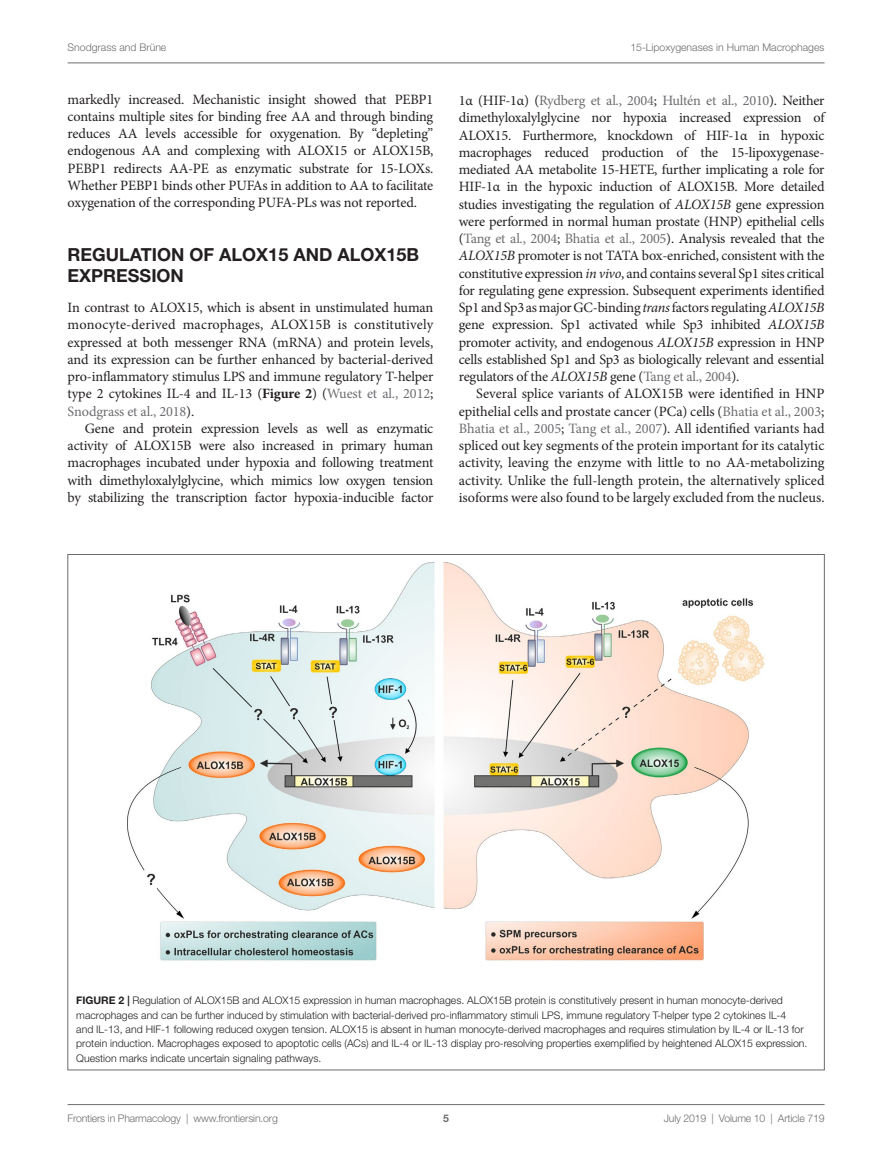
<style>
.page{position:relative;width:893px;height:1170px;background:#fff}
.page>*{position:absolute;margin:0;border:0;box-sizing:border-box;transform-origin:0 0}
._1{font:700 18px/21px "Helvetica Neue LT Std";color:#231f20}
.T{font:14.25px/17.2px "Minion Pro";letter-spacing:-.015em;color:#231f20;text-align:justify}
.T1{font:14.25px/17.2px "Minion Pro";letter-spacing:-.01em;color:#231f20;text-align:justify}
.FC{font:300 10.5px/14.2px "Helvetica Neue LT Std";color:#231f20}
.t1{font:300 10.5px "Helvetica Neue LT Std";letter-spacing:-.015em;color:#6c6d70}
.t2{font:700 10.5px "Helvetica Neue LT Std";color:#6c6d70}
.s1{font-weight:700}
.s2{color:#6c6d70}
.s3{font-style:italic}
</style>
<div class="page">
<hr style="left:68px;top:63px;width:756px;height:1px;background:#6c6d70">
<hr style="left:68px;top:1104px;width:756px;height:1px;background:#6c6d70">
<img style="left:127px;top:563px;width:638px;height:398px">
<p class="t1" style="left:68px;top:41px;width:100px">Snodgrass and Brüne</p>
<p class="t1" style="left:630px;top:41px;width:196px">15-Lipoxygenases in Human Macrophages</p>
<p class="T" style="left:68px;top:90px;width:367px">markedly increased. Mechanistic insight showed that PEBP1 contains multiple sites for binding free AA and through binding reduces AA levels accessible for oxygenation. By “depleting” endogenous AA and complexing with ALOX15 or ALOX15B, PEBP1 redirects AA-PE as enzymatic substrate for 15-LOXs.<br>Whether PEBP1 binds other PUFAs in addition to AA to facilitate oxygenation of the corresponding PUFA-PLs was not reported.</p>
<p class="_1" style="left:68px;top:244px;width:353px">REGULATION OF ALOX15 AND ALOX15B<br>EXPRESSION</p>
<p class="T1" style="left:68px;top:299px;width:367px">In contrast to ALOX15, which is absent in unstimulated human monocyte-derived macrophages, ALOX15B is constitutively expressed at both messenger RNA (mRNA) and protein levels, and its expression can be further enhanced by bacterial-derived pro-inflammatory stimulus LPS and immune regulatory T-helper type 2 cytokines IL-4 and IL-13 (<span class="s1">Figure 2</span>) (<span class="s2">Wuest et al., 2012</span>; <span class="s2">Snodgrass et al., 2018</span>).</p>
<p class="T" style="left:68px;top:420px;width:367px;text-indent:17px">Gene and protein expression levels as well as enzymatic activity of ALOX15B were also increased in primary human macrophages incubated under hypoxia and following treatment with dimethyloxalylglycine, which mimics low oxygen tension by stabilizing the transcription factor hypoxia-inducible factor</p>
<p class="T" style="left:459px;top:92px;width:367px">1α (HIF-1α) (<span class="s2">Rydberg et al., 2004</span>; <span class="s2">Hultén et al., 2010</span>). Neither dimethyloxalylglycine nor hypoxia increased expression of ALOX15. Furthermore, knockdown of HIF-1α in hypoxic macrophages reduced production of the 15-lipoxygenase&shy;mediated AA metabolite 15-HETE, further implicating a role for HIF-1α in the hypoxic induction of ALOX15B. More detailed studies investigating the regulation of <span class="s3">ALOX15B</span> gene expression were performed in normal human prostate (HNP) epithelial cells (<span class="s2">Tang et al., 2004</span>; <span class="s2">Bhatia et al., 2005</span>). Analysis revealed that the <span class="s3">ALOX15B</span> promoter is not TATA box-enriched, consistent with the constitutive expression <span class="s3">in vivo</span>, and contains several Sp1 sites critical for regulating gene expression. Subsequent experiments identified Sp1 and Sp3 as major GC-binding <span class="s3">trans</span> factors regulating <span class="s3">ALOX15B </span>gene expression. Sp1 activated while Sp3 inhibited <span class="s3">ALOX15B </span>promoter activity, and endogenous <span class="s3">ALOX15B</span> expression in HNP cells established Sp1 and Sp3 as biologically relevant and essential regulators of the <span class="s3">ALOX15B</span> gene (<span class="s2">Tang et al., 2004</span>).</p>
<p class="T" style="left:459px;top:385px;width:367px;text-indent:17px">Several splice variants of ALOX15B were identified in HNP epithelial cells and prostate cancer (PCa) cells (<span class="s2">Bhatia et al., 2003</span>; <span class="s2">Bhatia et al., 2005</span>; <span class="s2">Tang et al., 2007</span>). All identified variants had spliced out key segments of the protein important for its catalytic activity, leaving the enzyme with little to no AA-metabolizing activity. Unlike the full-length protein, the alternatively spliced isoforms were also found to be largely excluded from the nucleus.</p>
<p class="FC" style="left:76px;top:993px;width:733px"><span class="s1">FIGURE 2 |</span> Regulation of ALOX15B and ALOX15 expression in human macrophages. ALOX15B protein is constitutively present in human monocyte-derived macrophages and can be further induced by stimulation with bacterial-derived pro-inflammatory stimuli LPS, immune regulatory T-helper type 2 cytokines IL-4<br>and IL-13, and HIF-1 following reduced oxygen tension. ALOX15 is absent in human monocyte-derived macrophages and requires stimulation by IL-4 or IL-13 for protein induction. Macrophages exposed to apoptotic cells (ACs) and IL-4 or IL-13 display pro-resolving properties exemplified by heightened ALOX15 expression.<br>Question marks indicate uncertain signaling pathways.</p>
<p class="t1" style="left:68px;top:1111px;width:212px">Frontiers in Pharmacology | www.frontiersin.org</p>
<p class="t2" style="left:443px;top:1111px;width:7px">5</p>
<p class="t1" style="left:664px;top:1111px;width:162px">July 2019 | Volume 10 | Article 719</p>
</div>
